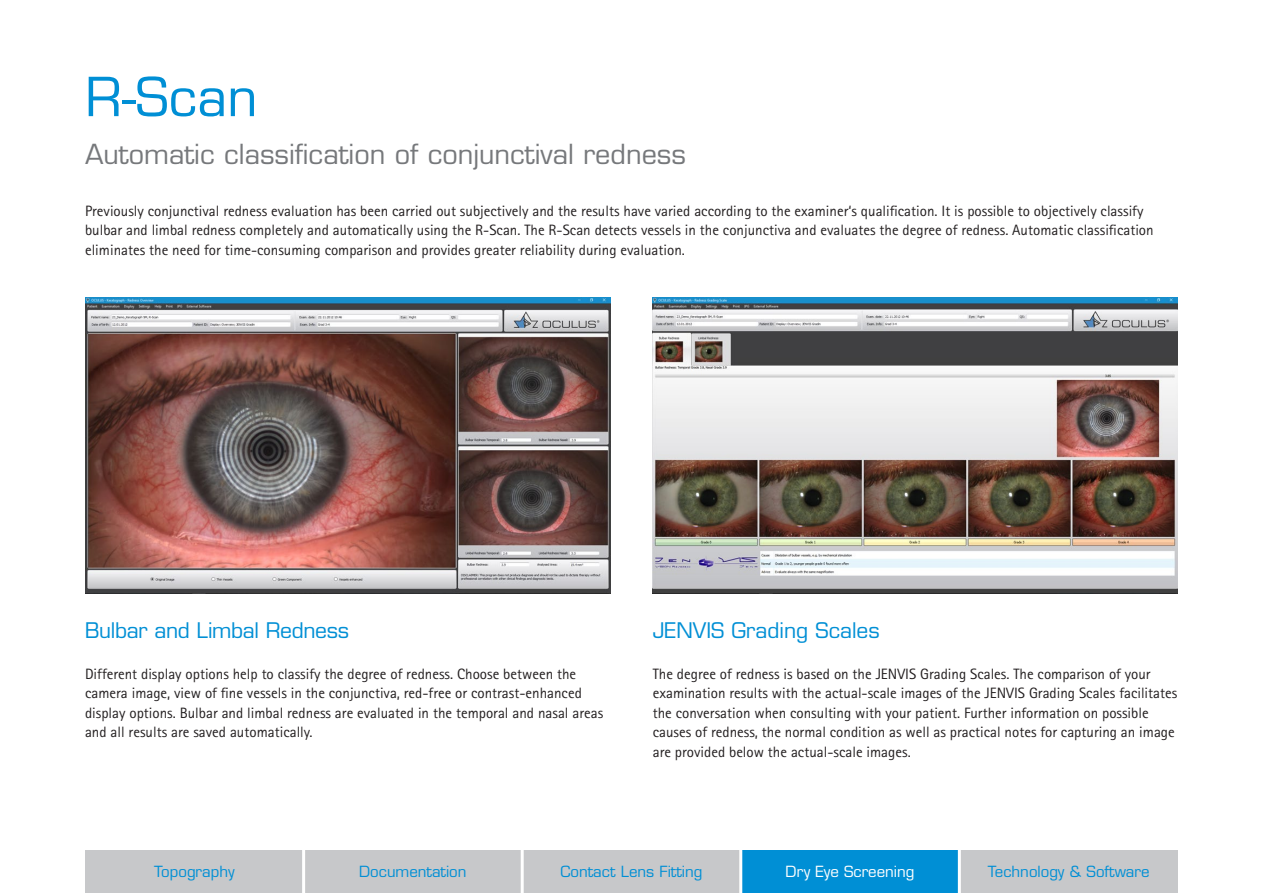
<style>
.page{position:relative;width:1263px;height:893px;background:#fff}
.page>*{position:absolute;margin:0;border:0;box-sizing:border-box;transform-origin:0 0}
.t1{font:52.5px "Eurostile";color:#008fd5}
.t2{font:27px "Eurostile";color:#76787b}
.t3{font:21px "Eurostile";letter-spacing:-.015em;color:#008fd5}
.t4{font:15px/19.5px "Rotis Sans Serif";color:#231f20}
.t5{font:15px "Eurostile";color:#008fd5}
.t6{font:15px "Eurostile";color:#fff}
</style>
<div class="page">
<img style="left:85px;top:298px;width:525px;height:295px">
<img style="left:653px;top:298px;width:525px;height:295px">
<div style="left:85px;top:850px;width:1093px;height:43px;background:#c7c8ca"></div>
<div style="left:741px;top:850px;width:218px;height:43px;background:#008fd5"></div>
<hr style="left:302px;top:848px;width:3px;height:45px;background:#fff">
<hr style="left:521px;top:848px;width:3px;height:45px;background:#fff">
<hr style="left:739px;top:848px;width:3px;height:45px;background:#fff">
<hr style="left:958px;top:848px;width:3px;height:45px;background:#fff">
<h1 class="t1" style="left:85px;top:65px;width:174px">R-Scan</h1>
<h2 class="t2" style="left:85px;top:138px;width:602px">Automatic classification of conjunctival redness</h2>
<p class="t4" style="left:85px;top:201px;width:1070px">Previously conjunctival redness evaluation has been carried out subjectively and the results have varied according to the examiner‘s qualification. It is possible to objectively classify bulbar and limbal redness completely and automatically using the R-Scan. The R-Scan detects vessels in the conjunctiva and evaluates the degree of redness. Automatic classification eliminates the need for time-consuming comparison and provides greater reliability during evaluation.</p>
<h3 class="t3" style="left:85px;top:617px;width:266px">Bulbar and Limbal Redness</h3>
<p class="t4" style="left:85px;top:664px;width:520px">Different display options help to classify the degree of redness. Choose between the camera image, view of fine vessels in the conjunctiva, red-free or contrast-enhanced display options. Bulbar and limbal redness are evaluated in the temporal and nasal areas and all results are saved automatically.</p>
<h3 class="t3" style="left:653px;top:617px;width:228px">JENVIS Grading Scales</h3>
<p class="t4" style="left:653px;top:664px;width:526px">The degree of redness is based on the JENVIS Grading Scales. The comparison of your examination results with the actual-scale images of the JENVIS Grading Scales facilitates the conversation when consulting with your patient. Further information on possible causes of redness, the normal condition as well as practical notes for capturing an image are provided below the actual-scale images.</p>
<p class="t5" style="left:154px;top:863px;width:82px">Topography</p>
<p class="t5" style="left:359px;top:863px;width:109px">Documentation</p>
<p class="t5" style="left:560px;top:863px;width:143px">Contact Lens Fitting</p>
<p class="t6" style="left:786px;top:863px;width:130px">Dry Eye Screening</p>
<p class="t5" style="left:988px;top:863px;width:163px">Technology &amp; Software</p>
</div>
